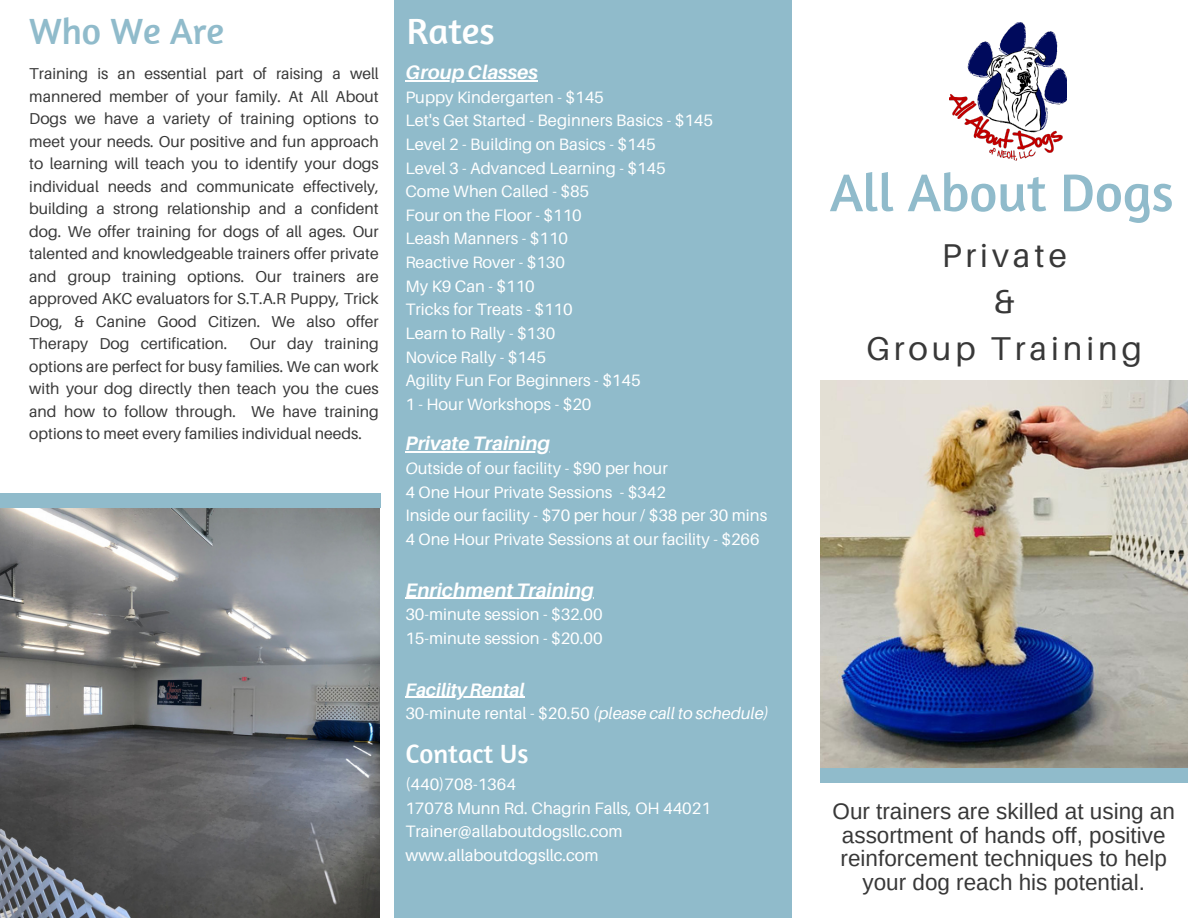
<style>
.page{position:relative;width:1188px;height:918px;background:#fff}
.page>*{position:absolute;margin:0;border:0;box-sizing:border-box;transform-origin:0 0}
.t1{font:54px "Amaranth";color:#90bbcb}
.t2{font:37.35px "Amaranth";color:#90bbcb}
.t3{font:37.35px "Amaranth";color:#fff}
.t4{font:33px/46.2px "Aileron";letter-spacing:.12em;color:#383838;text-align:center}
.t5{font:27px "Amaranth";color:#fff}
.t6{font:22.5px/23.7px "Arimo";color:#383838;text-align:center}
.t7{font:italic 700 19.5px "Aileron";color:#fff}
.t8{font:italic 700 18px "Aileron";color:#fff}
.t9{font:16.5px "Aileron";color:#fff}
.t10{font:15.75px/22.5px "Aileron";color:#383838;text-align:justify}
.s1{font-style:italic}
</style>
<div class="page">
<div style="left:395px;top:0;width:397px;height:918px;background:#90bbcb"></div>
<img style="left:821px;top:380px;width:367px;height:388px">
<img style="left:0;top:508px;width:379px;height:410px">
<hr style="left:405px;top:80px;width:133px;height:1px;background:#fff">
<hr style="left:405px;top:451px;width:145px;height:2px;background:#fff">
<hr style="left:405px;top:598px;width:189px;height:1px;background:#fff">
<hr style="left:405px;top:697px;width:119px;height:1px;background:#fff">
<div style="left:821px;top:768px;width:367px;height:15px;background:#90bbcb"></div>
<div style="left:0;top:493px;width:380px;height:15px;background:#90bbcb"></div>
<img style="left:950px;top:23px;width:117px;height:137px">
<p class="t2" style="left:29px;top:8px;width:196px">Who We Are</p>
<p class="t10" style="left:29px;top:62px;width:351px">Training is an essential part of raising a well mannered member of your family. At All About Dogs we have a variety of training options to meet your needs. Our positive and fun approach to learning will teach you to identify your dogs individual needs and communicate effectively, building a strong relationship and a confident dog. We offer training for dogs of all ages. Our talented and knowledgeable trainers offer private and group training options. Our trainers are approved AKC evaluators for S.T.A.R Puppy, Trick Dog, &amp; Canine Good Citizen. We also offer Therapy Dog certification.</p>
<p class="t10" style="left:29px;top:332px;width:351px;text-indent:220px">Our day training options are perfect for busy families. We can work with your dog directly then teach you the cues and how to follow through. We have training options to meet every families individual needs.</p>
<p class="t3" style="left:407px;top:7px;width:89px">Rates</p>
<p class="t7" style="left:405px;top:60px;width:134px">Group Classes</p>
<p class="t9" style="left:405px;top:87px;width:200px">Puppy Kindergarten - $145</p>
<p class="t9" style="left:405px;top:110px;width:309px">Let's Get Started - Beginners Basics - $145</p>
<p class="t9" style="left:405px;top:134px;width:252px">Level 2 - Building on Basics - $145</p>
<h2 class="t9" style="left:405px;top:158px;width:262px">Level 3 - Advanced Learning - $145</h2>
<p class="t9" style="left:405px;top:181px;width:185px">Come When Called - $85</p>
<p class="t9" style="left:405px;top:205px;width:178px">Four on the Floor - $110</p>
<p class="t9" style="left:405px;top:228px;width:164px">Leash Manners - $110</p>
<p class="t9" style="left:405px;top:252px;width:161px">Reactive Rover - $130</p>
<p class="t9" style="left:405px;top:276px;width:131px">My K9 Can - $110</p>
<p class="t9" style="left:405px;top:299px;width:169px">Tricks for Treats - $110</p>
<p class="t9" style="left:405px;top:323px;width:151px">Learn to Rally - $130</p>
<p class="t9" style="left:405px;top:347px;width:142px">Novice Rally - $145</p>
<p class="t9" style="left:405px;top:370px;width:237px">Agility Fun For Beginners - $145</p>
<p class="t9" style="left:405px;top:394px;width:188px">1 - Hour Workshops - $20</p>
<p class="t7" style="left:405px;top:431px;width:146px">Private Training</p>
<p class="t9" style="left:405px;top:458px;width:264px"><span class="s1">O</span>utside of our facility - $90 per hour</p>
<p class="t9" style="left:405px;top:482px;width:262px">4 One Hour Private Sessions - $342</p>
<p class="t9" style="left:405px;top:505px;width:363px">Inside our facility - $70 per hour / $38 per 30 mins</p>
<p class="t9" style="left:405px;top:529px;width:356px">4 One Hour Private Sessions at our facility - $266</p>
<p class="t7" style="left:405px;top:578px;width:190px">Enrichment Training</p>
<p class="t9" style="left:405px;top:604px;width:199px">30-minute session - $32.00</p>
<p class="t9" style="left:405px;top:628px;width:199px">15-minute session - $20.00</p>
<p class="t8" style="left:405px;top:678px;width:121px">Facility Rental</p>
<p class="t9" style="left:405px;top:703px;width:365px">30-minute rental - $20.50 <span class="s1">(please call to schedule)</span></p>
<p class="t5" style="left:405px;top:737px;width:125px">Contact Us</p>
<p class="t9" style="left:405px;top:774px;width:112px">(440)708-1364</p>
<p class="t9" style="left:405px;top:798px;width:307px">17078 Munn Rd. Chagrin Falls, OH 44021</p>
<p class="t9" style="left:405px;top:821px;width:219px">Trainer@allaboutdogsllc.com</p>
<p class="t9" style="left:405px;top:845px;width:195px">www.allaboutdogsllc.com</p>
<p class="t1" style="left:830px;top:159px;width:345px">All About Dogs</p>
<h2 class="t4" style="left:866px;top:232px;width:277px">Private<br>&amp;<br>Group Training</h2>
<p class="t6" style="left:833px;top:799px;width:344px">Our trainers are skilled at using an assortment of hands off, positive reinforcement techniques to help your dog reach his potential.</p>
</div>
